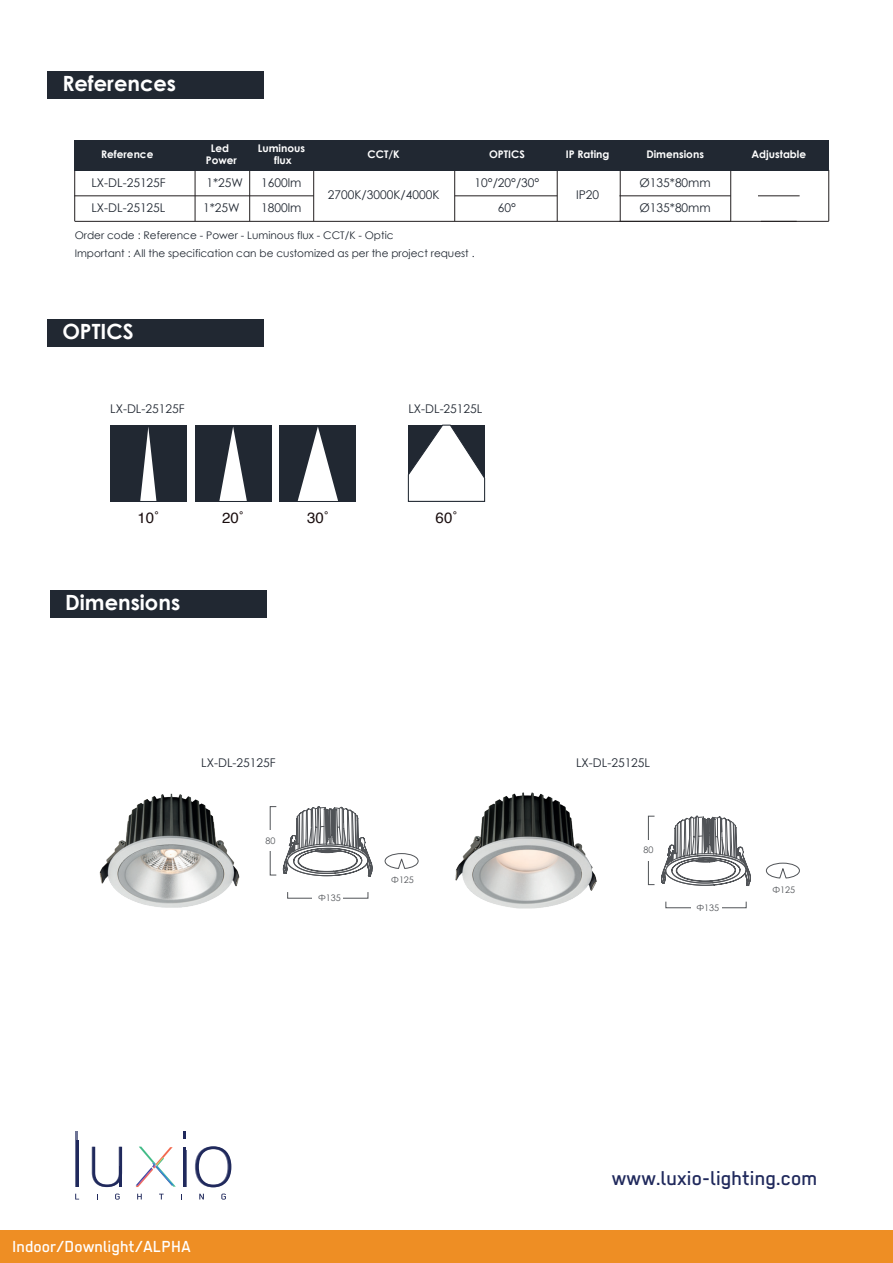
<style>
.page{position:relative;width:893px;height:1263px;background:#fff}
.page>*{position:absolute;margin:0;border:0;box-sizing:border-box;transform-origin:0 0}
.t1{font:500 22.5px "Regular";color:#20295c}
.t2{font:700 21px "Century Gothic";color:#fff}
.t3{font:500 18px "Regular";color:#fff}
.t4{font:15px "Helvetica";color:#190d0e}
.t5{font:12px/25px "Century Gothic";color:#212832}
.t6{font:10.5px/18px "Century Gothic";color:#212832}
.t7{font:700 10.5px/12.6px "Century Gothic";color:#fff;text-align:center}
.t8{font:9px "Century Gothic";color:#505357}
</style>
<div class="page">
<div style="left:47px;top:71px;width:217px;height:28px;background:#212832"></div>
<svg style="left:136px;top:1147px;width:40px;height:40px"></svg>
<hr style="left:183px;top:1147px;width:2px;height:40px;background:#20295c">
<hr style="left:76px;top:1140px;width:3px;height:47px;background:#20295c">
<hr style="left:75px;top:1131px;width:3px;height:56px;background:#20295c">
<svg style="left:92px;top:1147px;width:30px;height:40px"></svg>
<hr style="left:120px;top:1167px;width:2px;height:20px;background:#20295c">
<hr style="left:184px;top:1150px;width:2px;height:37px;background:#20295c">
<svg style="left:183px;top:1131px;width:2px;height:8px"></svg>
<svg style="left:195px;top:1146px;width:36px;height:41px"></svg>
<svg style="left:75px;top:1194px;width:4px;height:5px"></svg>
<svg style="left:115px;top:1193px;width:5px;height:6px"></svg>
<svg style="left:137px;top:1194px;width:5px;height:5px"></svg>
<svg style="left:159px;top:1194px;width:5px;height:5px"></svg>
<svg style="left:199px;top:1194px;width:5px;height:5px"></svg>
<svg style="left:221px;top:1193px;width:5px;height:6px"></svg>
<div style="left:50px;top:590px;width:217px;height:28px;background:#212832"></div>
<div style="left:47px;top:319px;width:217px;height:28px;background:#212832"></div>
<hr style="left:75px;top:221px;width:754px;height:1px;background:#231f20">
<hr style="left:74px;top:195px;width:240px;height:1px;background:#231f20">
<hr style="left:619px;top:195px;width:112px;height:1px;background:#231f20">
<hr style="left:758px;top:195px;width:42px;height:1px;background:#231f20">
<hr style="left:455px;top:195px;width:102px;height:1px;background:#231f20">
<hr style="left:195px;top:170px;width:1px;height:51px;background:#231f20">
<hr style="left:249px;top:170px;width:1px;height:51px;background:#231f20">
<hr style="left:313px;top:170px;width:1px;height:51px;background:#231f20">
<hr style="left:454px;top:170px;width:1px;height:51px;background:#231f20">
<hr style="left:557px;top:170px;width:1px;height:51px;background:#231f20">
<hr style="left:620px;top:170px;width:1px;height:51px;background:#231f20">
<hr style="left:828px;top:170px;width:1px;height:51px;background:#231f20">
<hr style="left:74px;top:170px;width:1px;height:51px;background:#231f20">
<hr style="left:730px;top:170px;width:1px;height:51px;background:#231f20">
<div style="left:74px;top:140px;width:755px;height:30px;background:#212832"></div>
<div style="left:0;top:1230px;width:892px;height:33px;background:#ee8e24"></div>
<div style="left:280px;top:425px;width:76px;height:76px;background:#212832"></div>
<svg style="left:298px;top:426px;width:40px;height:75px"></svg>
<div style="left:195px;top:425px;width:76px;height:76px;background:#212832"></div>
<svg style="left:219px;top:427px;width:28px;height:74px"></svg>
<div style="left:110px;top:425px;width:76px;height:76px;background:#212832"></div>
<svg style="left:140px;top:427px;width:16px;height:74px"></svg>
<svg style="left:408px;top:425px;width:77px;height:77px"></svg>
<img style="left:99px;top:793px;width:141px;height:115px">
<img style="left:455px;top:792px;width:142px;height:117px">
<svg style="left:385px;top:853px;width:33px;height:16px"></svg>
<div style="left:270px;top:806px;width:6px;height:69px;border:1px solid #505357"></div>
<div style="left:261px;top:831px;width:17px;height:20px;background:#fff"></div>
<svg style="left:283px;top:806px;width:89px;height:70px"></svg>
<svg style="left:766px;top:863px;width:34px;height:15px"></svg>
<div style="left:666px;top:901px;width:80px;height:7px;border:1px solid #505357"></div>
<div style="left:648px;top:816px;width:7px;height:69px;border:1px solid #505357"></div>
<div style="left:691px;top:901px;width:30px;height:14px;background:#fff"></div>
<div style="left:639px;top:840px;width:17px;height:20px;background:#fff"></div>
<svg style="left:661px;top:816px;width:90px;height:70px"></svg>
<h2 class="t2" style="left:62px;top:68px;width:115px">References</h2>
<p class="t7" style="left:101px;top:147px;width:54px">Reference</p>
<p class="t7" style="left:258px;top:141px;width:49px">Luminous flux</p>
<p class="t7" style="left:368px;top:147px;width:34px">CCT/K</p>
<p class="t7" style="left:489px;top:147px;width:37px">OPTICS</p>
<p class="t7" style="left:566px;top:147px;width:45px">IP Rating</p>
<p class="t7" style="left:646px;top:147px;width:59px">Dimensions</p>
<p class="t7" style="left:751px;top:147px;width:56px">Adjustable</p>
<p class="t7" style="left:206px;top:141px;width:33px">Led<br>Power</p>
<p class="t5" style="left:91px;top:170px;width:76px">LX-DL-25125F</p>
<p class="t5" style="left:91px;top:195px;width:76px">LX-DL-25125L</p>
<p class="t5" style="left:203px;top:170px;width:41px">1*25W<br>1*25W</p>
<p class="t5" style="left:261px;top:170px;width:42px">1600lm<br>1800lm</p>
<p class="t5" style="left:639px;top:170px;width:73px">Ø135*80mm<br>Ø135*80mm</p>
<p class="t5" style="left:475px;top:170px;width:66px">10°/20°/30°</p>
<p class="t5" style="left:328px;top:182px;width:113px">2700K/3000K/4000K</p>
<p class="t5" style="left:576px;top:182px;width:25px">IP20</p>
<p class="t5" style="left:498px;top:195px;width:20px">60°</p>
<p class="t6" style="left:75px;top:226px;width:401px">Order code : Reference - Power - Luminous flux - CCT/K - Optic<br>Important : All the specification can be customized as per the project request .</p>
<h2 class="t2" style="left:62px;top:316px;width:73px">OPTICS</h2>
<p class="t5" style="left:110px;top:396px;width:76px">LX-DL-25125F</p>
<p class="t5" style="left:408px;top:396px;width:76px">LX-DL-25125L</p>
<p class="t4" style="left:137px;top:506px;width:23px">10˚</p>
<p class="t4" style="left:222px;top:506px;width:23px">20˚</p>
<p class="t4" style="left:307px;top:506px;width:23px">30˚</p>
<p class="t4" style="left:436px;top:506px;width:23px">60˚</p>
<h2 class="t2" style="left:65px;top:587px;width:117px">Dimensions</h2>
<p class="t5" style="left:201px;top:750px;width:76px">LX-DL-25125F</p>
<p class="t5" style="left:576px;top:750px;width:76px">LX-DL-25125L</p>
<p class="t8" style="left:265px;top:834px;width:11px">80</p>
<p class="t8" style="left:318px;top:892px;width:24px">Ф135</p>
<p class="t8" style="left:391px;top:874px;width:24px">Φ125</p>
<p class="t8" style="left:644px;top:844px;width:11px">80</p>
<p class="t8" style="left:696px;top:901px;width:24px">Ф135</p>
<p class="t8" style="left:773px;top:883px;width:24px">Φ125</p>
<h3 class="t3" style="left:12px;top:1236px;width:180px">Indoor/Downlight/ALPHA</h3>
<h1 class="t1" style="left:612px;top:1165px;width:207px">www.luxio-lighting.com</h1>
</div>
